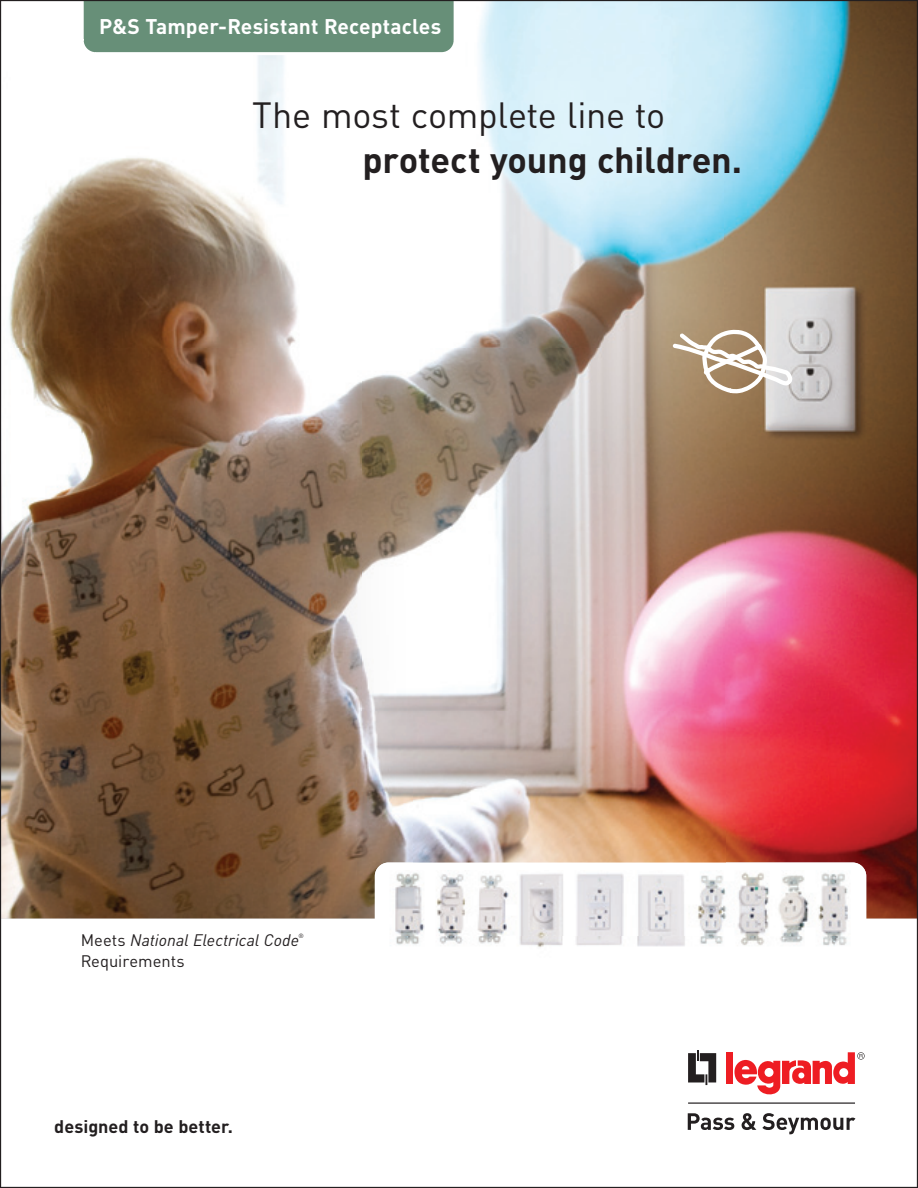
<style>
.page{position:relative;width:918px;height:1188px;background:#fff}
.page>*{position:absolute;margin:0;border:0;box-sizing:border-box;transform-origin:0 0}
.t1{font:36px "DIN";letter-spacing:-.01em;color:#231f20}
.t2{font:700 36px "DIN";letter-spacing:-.005em;color:#231f20}
.t3{font:700 21px "DIN";letter-spacing:.005em;color:#fff}
.t4{font:700 18px "DIN";color:#231f20}
.t5{font:italic 16.5px "DIN";color:#231f20}
.t6{font:16.5px "DIN";color:#231f20}
.t7{font:6.15px "DIN";color:#231f20}
.s1{font-style:normal}
</style>
<div class="page">
<img style="left:0;top:0;width:917px;height:1187px">
<p class="t3" style="left:99px;top:12px;width:343px">P&amp;S Tamper-Resistant Receptacles</p>
<h1 class="t1" style="left:252px;top:92px;width:414px">The most complete line to</h1>
<h1 class="t2" style="left:362px;top:136px;width:381px">protect young children.</h1>
<p class="t5" style="left:81px;top:929px;width:220px"><span class="s1">Meets</span> National Electrical Code</p>
<p class="t7" style="left:298px;top:931px;width:7px">®</p>
<p class="t6" style="left:81px;top:950px;width:105px">Requirements</p>
<p class="t4" style="left:54px;top:1114px;width:180px">designed to be better.</p>
</div>
